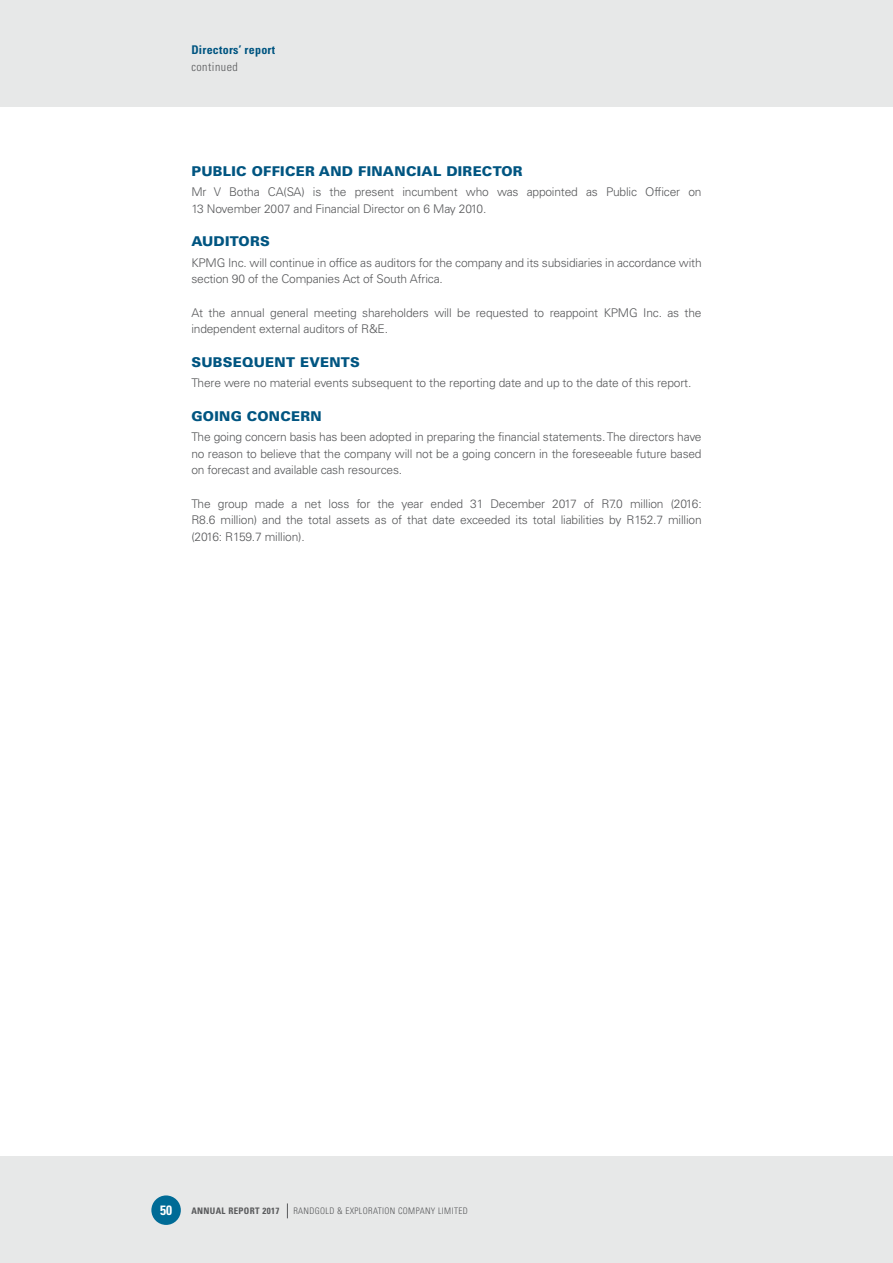
<style>
.page{position:relative;width:893px;height:1263px;background:#fff}
.page>*{position:absolute;margin:0;border:0;box-sizing:border-box;transform-origin:0 0}
.t1{font:900 13.5px "Univers LT Std";letter-spacing:.02em;color:#005581}
.t2{font:700 condensed 13.5px "Univers LT Std";color:#fff}
.t3{font:300 12px/16.5px "Univers LT Std";letter-spacing:-.015em;color:#58595b}
.t4{font:700 condensed 12px "Univers LT Std";letter-spacing:.02em;color:#005581}
.t5{font:300 condensed 12px "Univers LT Std";letter-spacing:.04em;color:#58595b}
.t6{font:300 condensed 9px "Univers LT Std";letter-spacing:.04em;color:#58595b}
.t7{font:700 condensed 9px "Univers LT Std";letter-spacing:.04em;color:#58595b}
</style>
<div class="page">
<div style="left:0;top:1157px;width:893px;height:106px;background:#e7e8e8"></div>
<div style="left:151px;top:1195px;width:30px;height:30px;background:#006b96;border-radius:50%"></div>
<svg style="left:287px;top:1203px;width:1px;height:15px"></svg>
<div style="left:0;top:0;width:893px;height:106px;background:#e7e8e8"></div>
<p class="t4" style="left:191px;top:42px;width:85px">Directors’ report</p>
<p class="t5" style="left:191px;top:59px;width:48px">continued</p>
<p class="t1" style="left:191px;top:162px;width:333px">PUBLIC OFFICER AND FINANCIAL DIRECTOR</p>
<p class="t3" style="left:191px;top:184px;width:512px">Mr V Botha CA(SA) is the present incumbent who was appointed as Public Officer on<br>13 November 2007 and Financial Director on 6 May 2010.</p>
<p class="t1" style="left:191px;top:233px;width:80px">AUDITORS</p>
<p class="t3" style="left:191px;top:254px;width:512px">KPMG Inc. will continue in office as auditors for the company and its subsidiaries in accordance with section 90 of the Companies Act of South Africa.</p>
<p class="t3" style="left:191px;top:304px;width:512px">At the annual general meeting shareholders will be requested to reappoint KPMG Inc. as the independent external auditors of R&amp;E.</p>
<p class="t1" style="left:191px;top:353px;width:170px">SUBSEQUENT EVENTS</p>
<p class="t3" style="left:191px;top:375px;width:501px">There were no material events subsequent to the reporting date and up to the date of this report.</p>
<p class="t1" style="left:191px;top:407px;width:132px">GOING CONCERN</p>
<p class="t3" style="left:191px;top:429px;width:512px;text-align:justify">The going concern basis has been adopted in preparing the financial statements. The directors have no reason to believe that the company will not be a going concern in the foreseeable future based on forecast and available cash resources.</p>
<p class="t3" style="left:191px;top:495px;width:512px;text-align:justify">The group made a net loss for the year ended 31 December 2017 of R7.0 million (2016:<br>R8.6 million) and the total assets as of that date exceeded its total liabilities by R152.7 million (2016: R159.7 million).</p>
<p class="t2" style="left:160px;top:1202px;width:13px">50</p>
<p class="t7" style="left:191px;top:1205px;width:90px">ANNUAL REPORT 2017</p>
<p class="t6" style="left:293px;top:1205px;width:176px">RANDGOLD &amp; EXPLORATION COMPANY LIMITED</p>
</div>
